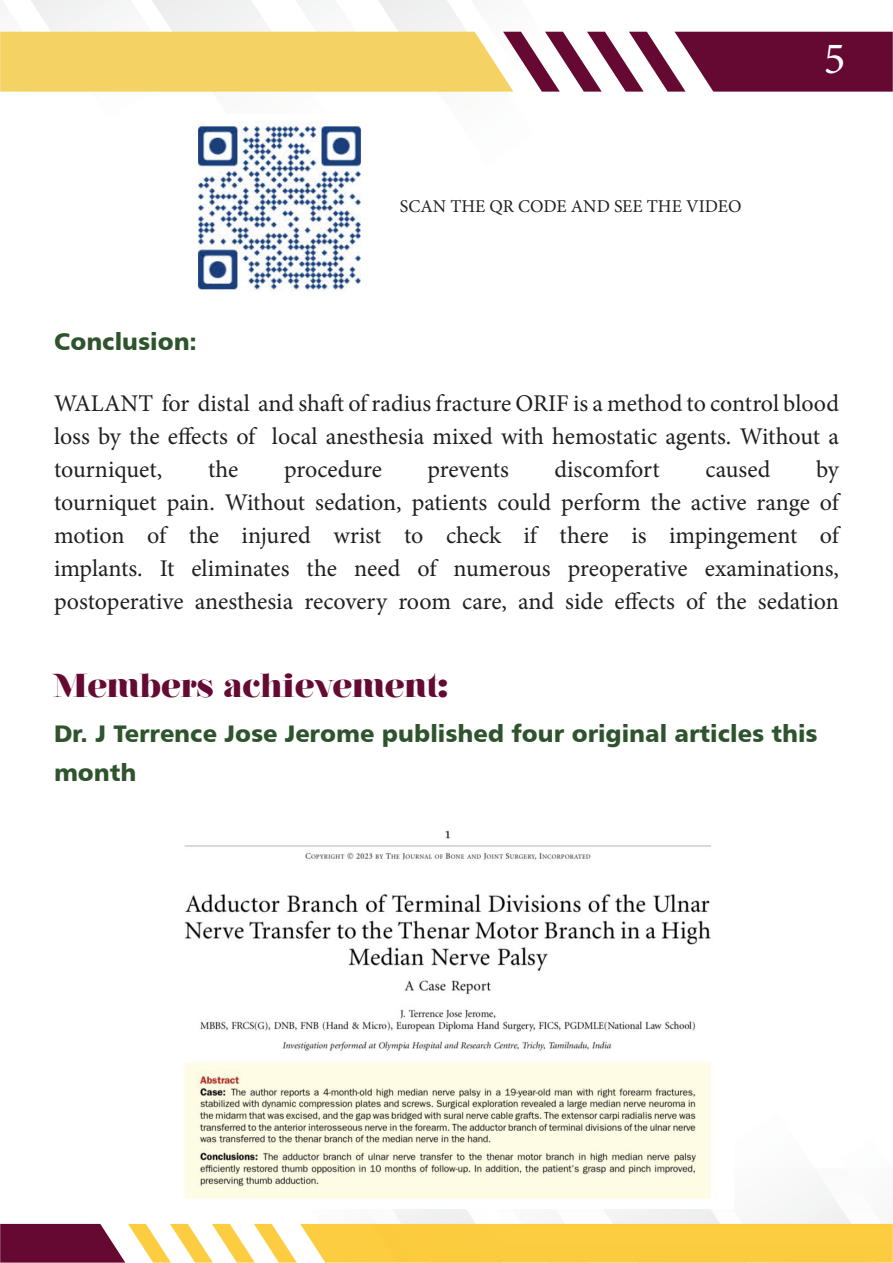
<style>
.page{position:relative;width:893px;height:1263px;background:#fff}
.page>*{position:absolute;margin:0;border:0;box-sizing:border-box;transform-origin:0 0}
.t1{font:45px "Minion Pro";color:#fff}
.t2{font:900 33px "Nouvelle Vague";color:#650a33}
.t3{font:24px/33px "Minion Pro";color:#231f20}
.t4{font:24px/39px "Humanist 777 BT Black B";color:#2e542d}
.t5{font:18px "Minion Pro";color:#231f20}
</style>
<div class="page">
<svg style="left:0;top:0;width:893px;height:92px"></svg>
<svg style="left:0;top:1187px;width:893px;height:75px"></svg>
<img style="left:198px;top:121px;width:163px;height:170px">
<img style="left:171px;top:830px;width:562px;height:379px">
<p class="t4" style="left:54px;top:321px;width:145px">Conclusion:</p>
<p class="t5" style="left:400px;top:194px;width:343px">SCAN THE QR CODE AND SEE THE VIDEO</p>
<h1 class="t1" style="left:824px;top:29px;width:23px">5</h1>
<p class="t3" style="left:54px;top:387px;width:786px">WALANT for distal and shaft of radius fracture ORIF is a method to control blood loss by the effects of local anesthesia mixed with hemostatic agents. Without a</p>
<p class="t3" style="left:54px;top:453px;width:110px">tourniquet,</p>
<p class="t3" style="left:208px;top:453px;width:32px">the</p>
<p class="t3" style="left:284px;top:453px;width:99px">procedure</p>
<p class="t3" style="left:428px;top:453px;width:83px">prevents</p>
<p class="t3" style="left:555px;top:453px;width:107px">discomfort</p>
<p class="t3" style="left:705px;top:453px;width:66px">caused</p>
<p class="t3" style="left:816px;top:453px;width:24px">by</p>
<p class="t3" style="left:54px;top:486px;width:786px">tourniquet pain. Without sedation, patients could perform the active range of</p>
<p class="t3" style="left:54px;top:519px;width:786px">motion of the injured wrist to check if there is impingement of</p>
<p class="t3" style="left:54px;top:552px;width:786px">implants. It eliminates the need of numerous preoperative examinations,</p>
<p class="t3" style="left:54px;top:585px;width:786px">postoperative anesthesia recovery room care, and side effects of the sedation</p>
<p class="t2" style="left:54px;top:668px;width:395px">Members achievement:</p>
<p class="t4" style="left:54px;top:713px;width:765px">Dr. J Terrence Jose Jerome published four original articles this month</p>
</div>
